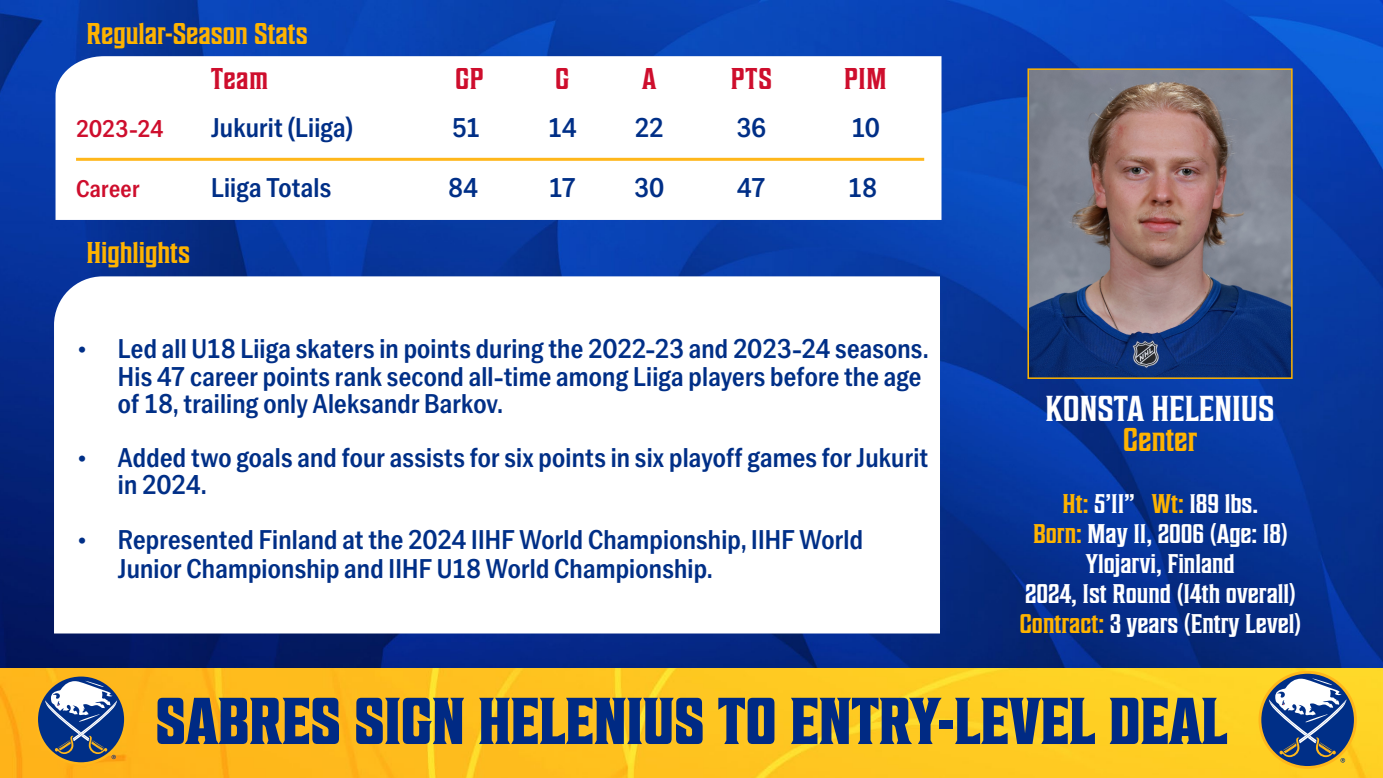
<style>
.page{position:relative;width:1383px;height:778px;background:#fff}
.page>*{position:absolute;margin:0;border:0;box-sizing:border-box;transform-origin:0 0}
.t1{font:700 66px "Sheepman";color:#002a84}
.t2{font:36px "Sheepman";color:#fff}
.t3{font:33px "Sheepman";color:#feb300}
.t4{font:30px "Sheepman";color:#feb300}
.t5{font:30px "Sheepman";letter-spacing:.025em;color:#ce0e2d}
.t6{font:27px/27px "Latino Gothic Variable Variable";letter-spacing:.01em;color:#002f87}
.t7{font:27px "Sheepman";color:#fff}
.t8{font:24px "Latino Gothic Variable Variable";letter-spacing:.015em;color:#ce0e2d}
.s1{color:#feb300}
</style>
<div class="page">
<img style="left:0;top:0;width:1382px;height:778px">
<div style="left:35px;top:674px;width:92px;height:91px;background:#ffb71b;border-radius:50%"></div>
<div style="left:38px;top:676px;width:86px;height:86px;background:#002f87;border-radius:50%"></div>
<svg style="left:45px;top:680px;width:72px;height:79px"></svg>
<svg style="left:1258px;top:671px;width:98px;height:97px"></svg>
<div style="left:1261px;top:673px;width:92px;height:93px;background:#002f87;border-radius:50%"></div>
<svg style="left:1268px;top:678px;width:78px;height:84px"></svg>
<img style="left:1030px;top:71px;width:259px;height:305px">
<div style="left:1027px;top:68px;width:265px;height:311px;border:2px solid #feb300"></div>
<svg style="left:54px;top:276px;width:886px;height:357px"></svg>
<svg style="left:56px;top:56px;width:885px;height:164px"></svg>
<hr style="left:76px;top:158px;width:848px;height:3px;background:#ffb71b">
<p class="t4" style="left:86px;top:18px;width:223px">Regular-Season Stats</p>
<p class="t5" style="left:211px;top:63px;width:58px">Team</p>
<p class="t5" style="left:455px;top:63px;width:30px">GP</p>
<p class="t5" style="left:555px;top:63px;width:16px">G</p>
<p class="t5" style="left:642px;top:63px;width:16px">A</p>
<p class="t5" style="left:730px;top:63px;width:43px">PTS</p>
<p class="t5" style="left:844px;top:63px;width:44px">PIM</p>
<p class="t8" style="left:76px;top:115px;width:89px">2023-24</p>
<p class="t6" style="left:211px;top:114px;width:143px">Jukurit (Liiga)</p>
<p class="t6" style="left:452px;top:114px;width:30px">51</p>
<p class="t6" style="left:548px;top:114px;width:30px">14</p>
<p class="t6" style="left:634px;top:114px;width:31px">22</p>
<p class="t6" style="left:736px;top:114px;width:31px">36</p>
<p class="t6" style="left:851px;top:114px;width:30px">10</p>
<p class="t8" style="left:76px;top:175px;width:65px">Career</p>
<p class="t6" style="left:211px;top:174px;width:122px">Liiga Totals</p>
<p class="t6" style="left:448px;top:174px;width:31px">84</p>
<p class="t6" style="left:548px;top:174px;width:29px">17</p>
<p class="t6" style="left:634px;top:174px;width:31px">30</p>
<p class="t6" style="left:737px;top:174px;width:30px">47</p>
<p class="t6" style="left:848px;top:174px;width:30px">18</p>
<p class="t4" style="left:86px;top:236px;width:105px">Highlights</p>
<p class="t6" style="left:118px;top:336px;width:812px;text-indent:-40px">• Led all U18 Liiga skaters in points during the 2022-23 and 2023-24 seasons.<br>His 47 career points rank second all-time among Liiga players before the age of 18, trailing only Aleksandr Barkov.</p>
<p class="t6" style="left:118px;top:444px;width:811px;text-indent:-40px">• Added two goals and four assists for six points in six playoff games for Jukurit in 2024.</p>
<p class="t6" style="left:118px;top:525px;width:746px;line-height:28.5px;text-indent:-40px">• Represented Finland at the 2024 IIHF World Championship, IIHF World<br>Junior Championship and IIHF U18 World Championship.</p>
<p class="t2" style="left:1045px;top:389px;width:230px">KONSTA HELENIUS</p>
<p class="t3" style="left:1122px;top:422px;width:76px">Center</p>
<p class="t7" style="left:1062px;top:489px;width:197px"><span class="s1">Ht:</span> 5’11” <span class="s1">Wt:</span> 189 lbs.</p>
<p class="t7" style="left:1033px;top:519px;width:256px"><span class="s1">Born:</span> May 11, 2006 (Age: 18)</p>
<p class="t7" style="left:1085px;top:549px;width:150px">Ylojarvi, Finland</p>
<p class="t7" style="left:1025px;top:579px;width:272px">2024, 1st Round (14th overall)</p>
<p class="t7" style="left:1019px;top:609px;width:283px"><span class="s1">Contract:</span> 3 years (Entry Level)</p>
<p class="t1" style="left:155px;top:686px;width:1073px">SABRES SIGN HELENIUS TO ENTRY-LEVEL DEAL</p>
</div>
